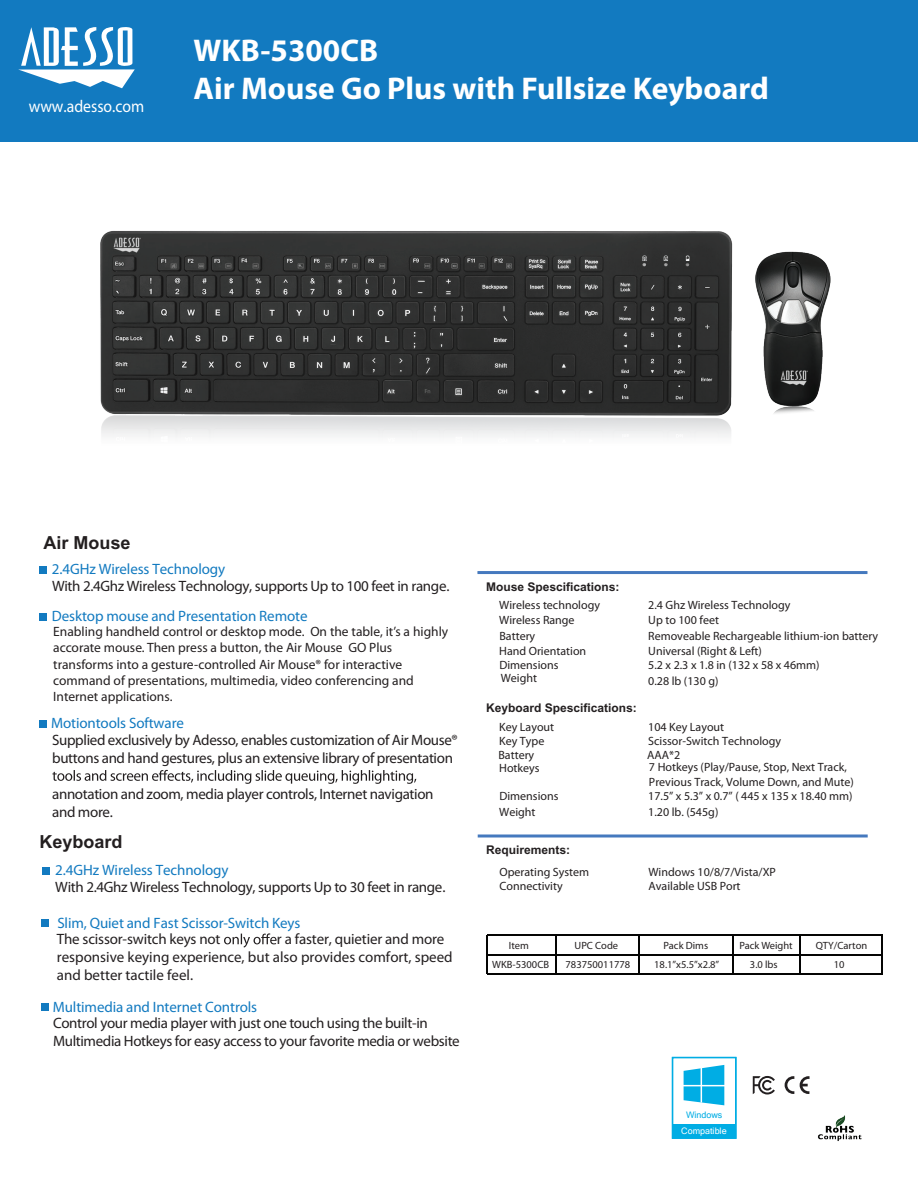
<style>
.page{position:relative;width:918px;height:1188px;background:#fff}
.page>*{position:absolute;margin:0;border:0;box-sizing:border-box;transform-origin:0 0}
.t1{font:700 31.5px/37.8px "Myriad Pro";color:#fff}
.t2{font:700 18px "Arial";color:#231f20}
.t3{font:17.1px "Myriad";color:#fff;scale:.92 1}
.t4{font:15px/18px "Myriad Pro";letter-spacing:-.025em;color:#231f20}
.t5{font:15px "Myriad Pro";letter-spacing:-.01em;color:#127ac0}
.t6{font:15px/18px "Myriad Pro";color:#231f20}
.t7{font:13.5px/16.2px "Myriad Pro";color:#231f20}
.t8{font:12px/14.2px "Myriad Pro";color:#231f20}
.t9{font:700 12px "Arial";color:#231f20}
.t10{font:10.5px/19px "Myriad Pro";color:#231f20;text-align:center}
.t11{font:9px "Microsoft Sans Serif";color:#fff}
.t12{font:9px "Microsoft Sans Serif";color:#00ade4}
</style>
<div class="page">
<div style="left:0;top:0;width:918px;height:142px;background:#127ac0"></div>
<div style="left:672px;top:1057px;width:65px;height:82px;background:#00ade4"></div>
<div style="left:673px;top:1058px;width:62px;height:65px;background:#fff"></div>
<svg style="left:684px;top:1065px;width:40px;height:40px"></svg>
<hr style="left:682px;top:1085px;width:43px;height:1px;background:#fff">
<hr style="left:701px;top:1067px;width:1px;height:36px;background:#fff">
<div style="left:672px;top:1057px;width:65px;height:82px;border:2px solid #00ade4"></div>
<img style="left:818px;top:1115px;width:44px;height:26px">
<hr style="left:478px;top:835px;width:390px;height:3px;background:#4579be">
<div style="left:42px;top:867px;width:8px;height:8px;background:#127ac0"></div>
<div style="left:41px;top:1004px;width:7px;height:7px;background:#127ac0"></div>
<div style="left:41px;top:919px;width:7px;height:8px;background:#127ac0"></div>
<svg style="left:224px;top:933px;width:53px;height:15px"></svg>
<hr style="left:477px;top:571px;width:390px;height:3px;background:#4579be">
<svg style="left:753px;top:1076px;width:22px;height:19px"></svg>
<svg style="left:800px;top:1076px;width:10px;height:18px"></svg>
<svg style="left:785px;top:1076px;width:9px;height:18px"></svg>
<div style="left:39px;top:566px;width:7px;height:8px;background:#127ac0"></div>
<div style="left:39px;top:614px;width:7px;height:7px;background:#127ac0"></div>
<div style="left:39px;top:720px;width:8px;height:7px;background:#127ac0"></div>
<svg style="left:52px;top:770px;width:364px;height:14px"></svg>
<hr style="left:555px;top:934px;width:1px;height:40px;background:#050504">
<hr style="left:638px;top:935px;width:1px;height:38px;background:#050504">
<hr style="left:486px;top:935px;width:1px;height:39px;background:#050504">
<hr style="left:732px;top:935px;width:1px;height:39px;background:#050504">
<hr style="left:800px;top:935px;width:1px;height:39px;background:#050504">
<hr style="left:881px;top:934px;width:2px;height:40px;background:#050504">
<hr style="left:487px;top:934px;width:396px;height:1px;background:#050504">
<hr style="left:488px;top:954px;width:393px;height:1px;background:#050504">
<hr style="left:487px;top:974px;width:396px;height:1px;background:#050504">
<svg style="left:18px;top:27px;width:64px;height:57px"></svg>
<img style="left:82px;top:27px;width:749px;height:547px">
<h3 class="t3" style="left:29px;top:97px;width:127px">www.adesso.com</h3>
<h1 class="t1" style="left:194px;top:31px;width:577px">WKB-5300CB<br>Air Mouse Go Plus with Fullsize Keyboard</h1>
<h2 class="t2" style="left:44px;top:533px;width:89px">Air Mouse</h2>
<p class="t5" style="left:52px;top:559px;width:175px">2.4GHz Wireless Technology</p>
<p class="t4" style="left:52px;top:577px;width:399px">With 2.4Ghz Wireless Technology, supports Up to 100 feet in range.</p>
<p class="t5" style="left:52px;top:607px;width:257px">Desktop mouse and Presentation Remote</p>
<p class="t7" style="left:53px;top:623px;width:397px">Enabling handheld control or desktop mode. On the table, it’s a highly accorate mouse. Then press a button, the Air Mouse GO Plus transforms into a gesture-controlled Air Mouse® for interactive command of presentations, multimedia, video conferencing and Internet applications.</p>
<p class="t5" style="left:51px;top:714px;width:134px">Motiontools Software</p>
<p class="t4" style="left:52px;top:730px;width:407px">Supplied exclusively by Adesso, enables customization of Air Mouse® buttons and hand gestures, plus an extensive library of presentation</p>
<p class="t4" style="left:52px;top:784px;width:383px">annotation and zoom, media player controls, Internet navigation and more.</p>
<h2 class="t2" style="left:39px;top:831px;width:85px">Keyboard</h2>
<p class="t5" style="left:55px;top:860px;width:175px">2.4GHz Wireless Technology</p>
<p class="t4" style="left:55px;top:878px;width:392px">With 2.4Ghz Wireless Technology, supports Up to 30 feet in range.</p>
<p class="t5" style="left:57px;top:913px;width:245px">Slim, Quiet and Fast Scissor-Switch Keys</p>
<p class="t4" style="left:57px;top:930px;width:165px">The scissor-switch keys not</p>
<p class="t6" style="left:57px;top:930px;width:397px;text-indent:220px">r a faster, quietier and more responsive keying experience, but also provides comfort, speed and better tactile feel.</p>
<p class="t5" style="left:53px;top:997px;width:206px">Multimedia and Internet Controls</p>
<p class="t4" style="left:53px;top:1014px;width:408px">Control your media player with just one touch using the built-in<br>Multimedia Hotkeys for easy access to your favorite media or website</p>
<p class="t9" style="left:486px;top:579px;width:135px">Mouse Spescifications:</p>
<p class="t8" style="left:499px;top:598px;width:102px">Wireless technology<br>Wireless Range</p>
<p class="t8" style="left:499px;top:628px;width:89px;line-height:15.3px">Battery<br>Hand Orientation</p>
<p class="t8" style="left:648px;top:598px;width:144px">2.4 Ghz Wireless Technology<br>Up to 100 feet</p>
<p class="t8" style="left:648px;top:628px;width:231px;line-height:15.3px">Removeable Rechargeable lithium-ion battery<br>Universal (Right &amp; Left)</p>
<p class="t8" style="left:499px;top:658px;width:61px">Dimensions</p>
<p class="t8" style="left:648px;top:657px;width:173px;line-height:15.3px">5.2 x 2.3 x 1.8 in (132 x 58 x 46mm)<br>0.28 lb (130 g)</p>
<p class="t8" style="left:501px;top:670px;width:38px">Weight</p>
<p class="t9" style="left:486px;top:701px;width:152px">Keyboard Spescifications:</p>
<p class="t8" style="left:499px;top:720px;width:56px">Key Layout<br>Key Type</p>
<p class="t8" style="left:499px;top:761px;width:42px">Hotkeys</p>
<p class="t8" style="left:499px;top:789px;width:61px;line-height:15.3px">Dimensions<br>Weight</p>
<p class="t8" style="left:648px;top:720px;width:134px">104 Key Layout<br>Scissor-Switch Technology</p>
<p class="t8" style="left:498px;top:747px;width:37px">Battery</p>
<p class="t8" style="left:647px;top:747px;width:35px">AAA*2</p>
<p class="t8" style="left:649px;top:760px;width:206px">7 Hotkeys (Play/Pause, Stop, Next Track,<br>Previous Track, Volume Down, and Mute)</p>
<p class="t8" style="left:648px;top:789px;width:206px;line-height:15.3px">17.5” x 5.3” x 0.7” ( 445 x 135 x 18.40 mm)<br>1.20 lb. (545g)</p>
<p class="t9" style="left:486px;top:843px;width:86px">Requirements:</p>
<p class="t8" style="left:499px;top:864px;width:91px">Operating System<br>Connectivity</p>
<p class="t8" style="left:649px;top:864px;width:129px">Windows 10/8/7/Vista/XP<br>Available USB Port</p>
<p class="t10" style="left:492px;top:935px;width:58px">Item<br>WKB-5300CB</p>
<p class="t10" style="left:575px;top:935px;width:45px">UPC Code</p>
<p class="t10" style="left:664px;top:935px;width:46px">Pack Dims</p>
<p class="t10" style="left:739px;top:935px;width:55px">Pack Weight</p>
<p class="t10" style="left:816px;top:935px;width:53px">QTY/Carton</p>
<p class="t10" style="left:566px;top:954px;width:66px">783750011778</p>
<p class="t10" style="left:750px;top:954px;width:29px">3.0 lbs</p>
<p class="t10" style="left:834px;top:954px;width:12px">10</p>
<p class="t10" style="left:654px;top:954px;width:67px">18.1”x5.5”x2.8”</p>
<p class="t12" style="left:686px;top:1109px;width:38px">Windows</p>
<p class="t11" style="left:681px;top:1125px;width:47px">Compatible</p>
</div>
